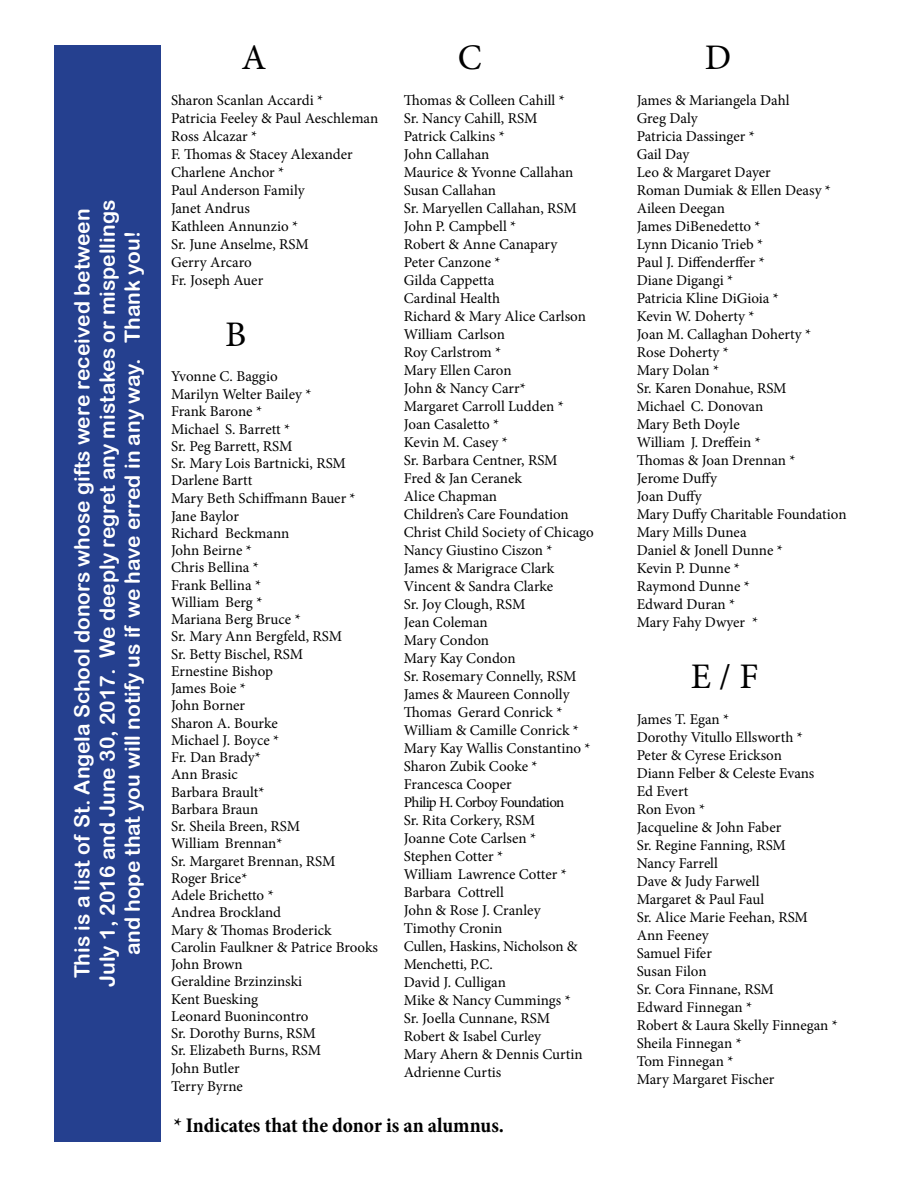
<style>
.page{position:relative;width:918px;height:1188px;background:#fff}
.page>*{position:absolute;margin:0;border:0;box-sizing:border-box;transform-origin:0 0}
.t1{font:36px "Minion Pro";color:#000}
.t2{font:21px/25.2px "Arial Rounded MT Bold";color:#fff;text-align:center}
.t3{font:700 condensed 21px "Minion Pro";color:#000}
.t4{font:15px/18px "Minion Pro";color:#000}
</style>
<div class="page">
<div style="left:54px;top:45px;width:106px;height:1097px;background:#25408f"></div>
<h2 class="t2" style="left:69px;top:987px;width:789px;rotate:-90deg">This is a list of St. Angela School donors whose gifts were received between<br>July 1, 2016 and June 30, 2017. We deeply regret any mistakes or mispellings and hope that you will notify us if we have erred in any way. Thank you!</h2>
<h1 class="t1" style="left:241px;top:33px;width:26px">A</h1>
<p class="t4" style="left:171px;top:91px;width:209px">Sharon Scanlan Accardi *<br>Patricia Feeley &amp; Paul Aeschleman<br>Ross Alcazar *<br>F. Thomas &amp; Stacey Alexander<br>Charlene Anchor *<br>Paul Anderson Family<br>Janet Andrus<br>Kathleen Annunzio *<br>Sr. June Anselme, RSM<br>Gerry Arcaro<br>Fr. Joseph Auer</p>
<h1 class="t1" style="left:225px;top:310px;width:23px">B</h1>
<p class="t4" style="left:171px;top:368px;width:209px;line-height:17.2px">Yvonne C. Baggio<br>Marilyn Welter Bailey *<br>Frank Barone *<br>Michael S. Barrett *<br>Sr. Peg Barrett, RSM<br>Sr. Mary Lois Bartnicki, RSM<br>Darlene Bartt<br>Mary Beth Schiffmann Bauer *<br>Jane Baylor<br>Richard Beckmann<br>John Beirne *<br>Chris Bellina *<br>Frank Bellina *<br>William Berg *<br>Mariana Berg Bruce *<br>Sr. Mary Ann Bergfeld, RSM<br>Sr. Betty Bischel, RSM<br>Ernestine Bishop<br>James Boie *<br>John Borner<br>Sharon A. Bourke<br>Michael J. Boyce *<br>Fr. Dan Brady*<br>Ann Brasic<br>Barbara Brault*<br>Barbara Braun<br>Sr. Sheila Breen, RSM<br>William Brennan*<br>Sr. Margaret Brennan, RSM<br>Roger Brice*<br>Adele Brichetto *<br>Andrea Brockland<br>Mary &amp; Thomas Broderick<br>Carolin Faulkner &amp; Patrice Brooks<br>John Brown<br>Geraldine Brzinzinski<br>Kent Buesking<br>Leonard Buonincontro<br>Sr. Dorothy Burns, RSM<br>Sr. Elizabeth Burns, RSM<br>John Butler<br>Terry Byrne</p>
<h1 class="t1" style="left:458px;top:33px;width:25px">C</h1>
<p class="t4" style="left:404px;top:91px;width:191px">Thomas &amp; Colleen Cahill *<br>Sr. Nancy Cahill, RSM<br>Patrick Calkins *<br>John Callahan<br>Maurice &amp; Yvonne Callahan<br>Susan Callahan<br>Sr. Maryellen Callahan, RSM<br>John P. Campbell *<br>Robert &amp; Anne Canapary<br>Peter Canzone *<br>Gilda Cappetta<br>Cardinal Health<br>Richard &amp; Mary Alice Carlson<br>William Carlson<br>Roy Carlstrom *<br>Mary Ellen Caron<br>John &amp; Nancy Carr*<br>Margaret Carroll Ludden *<br>Joan Casaletto *<br>Kevin M. Casey *<br>Sr. Barbara Centner, RSM<br>Fred &amp; Jan Ceranek<br>Alice Chapman<br>Children’s Care Foundation<br>Christ Child Society of Chicago<br>Nancy Giustino Ciszon *<br>James &amp; Marigrace Clark<br>Vincent &amp; Sandra Clarke<br>Sr. Joy Clough, RSM<br>Jean Coleman<br>Mary Condon<br>Mary Kay Condon<br>Sr. Rosemary Connelly, RSM<br>James &amp; Maureen Connolly<br>Thomas Gerard Conrick *<br>William &amp; Camille Conrick *<br>Mary Kay Wallis Constantino *<br>Sharon Zubik Cooke *<br>Francesca Cooper<br>Philip H. Corboy Foundation<br>Sr. Rita Corkery, RSM<br>Joanne Cote Carlsen *<br>Stephen Cotter *<br>William Lawrence Cotter *<br>Barbara Cottrell<br>John &amp; Rose J. Cranley<br>Timothy Cronin<br>Cullen, Haskins, Nicholson &amp;<br>Menchetti, P.C.<br>David J. Culligan<br>Mike &amp; Nancy Cummings *<br>Sr. Joella Cunnane, RSM<br>Robert &amp; Isabel Curley<br>Mary Ahern &amp; Dennis Curtin<br>Adrienne Curtis</p>
<h2 class="t3" style="left:174px;top:1111px;width:332px">* Indicates that the donor is an alumnus.</h2>
<h1 class="t1" style="left:705px;top:33px;width:28px">D</h1>
<p class="t4" style="left:637px;top:91px;width:211px">James &amp; Mariangela Dahl<br>Greg Daly<br>Patricia Dassinger *<br>Gail Day<br>Leo &amp; Margaret Dayer<br>Roman Dumiak &amp; Ellen Deasy *<br>Aileen Deegan<br>James DiBenedetto *<br>Lynn Dicanio Trieb *<br>Paul J. Diffenderffer *<br>Diane Digangi *<br>Patricia Kline DiGioia *<br>Kevin W. Doherty *<br>Joan M. Callaghan Doherty *<br>Rose Doherty *<br>Mary Dolan *<br>Sr. Karen Donahue, RSM<br>Michael C. Donovan<br>Mary Beth Doyle<br>William J. Dreffein *<br>Thomas &amp; Joan Drennan *<br>Jerome Duffy<br>Joan Duffy<br>Mary Duffy Charitable Foundation<br>Mary Mills Dunea<br>Daniel &amp; Jonell Dunne *<br>Kevin P. Dunne *<br>Raymond Dunne *<br>Edward Duran *<br>Mary Fahy Dwyer *</p>
<h1 class="t1" style="left:691px;top:652px;width:69px">E / F</h1>
<p class="t4" style="left:637px;top:710px;width:203px">James T. Egan *<br>Dorothy Vitullo Ellsworth *<br>Peter &amp; Cyrese Erickson<br>Diann Felber &amp; Celeste Evans<br>Ed Evert<br>Ron Evon *<br>Jacqueline &amp; John Faber<br>Sr. Regine Fanning, RSM<br>Nancy Farrell<br>Dave &amp; Judy Farwell<br>Margaret &amp; Paul Faul<br>Sr. Alice Marie Feehan, RSM<br>Ann Feeney<br>Samuel Fifer<br>Susan Filon<br>Sr. Cora Finnane, RSM<br>Edward Finnegan *<br>Robert &amp; Laura Skelly Finnegan *<br>Sheila Finnegan *<br>Tom Finnegan *<br>Mary Margaret Fischer</p>
</div>
